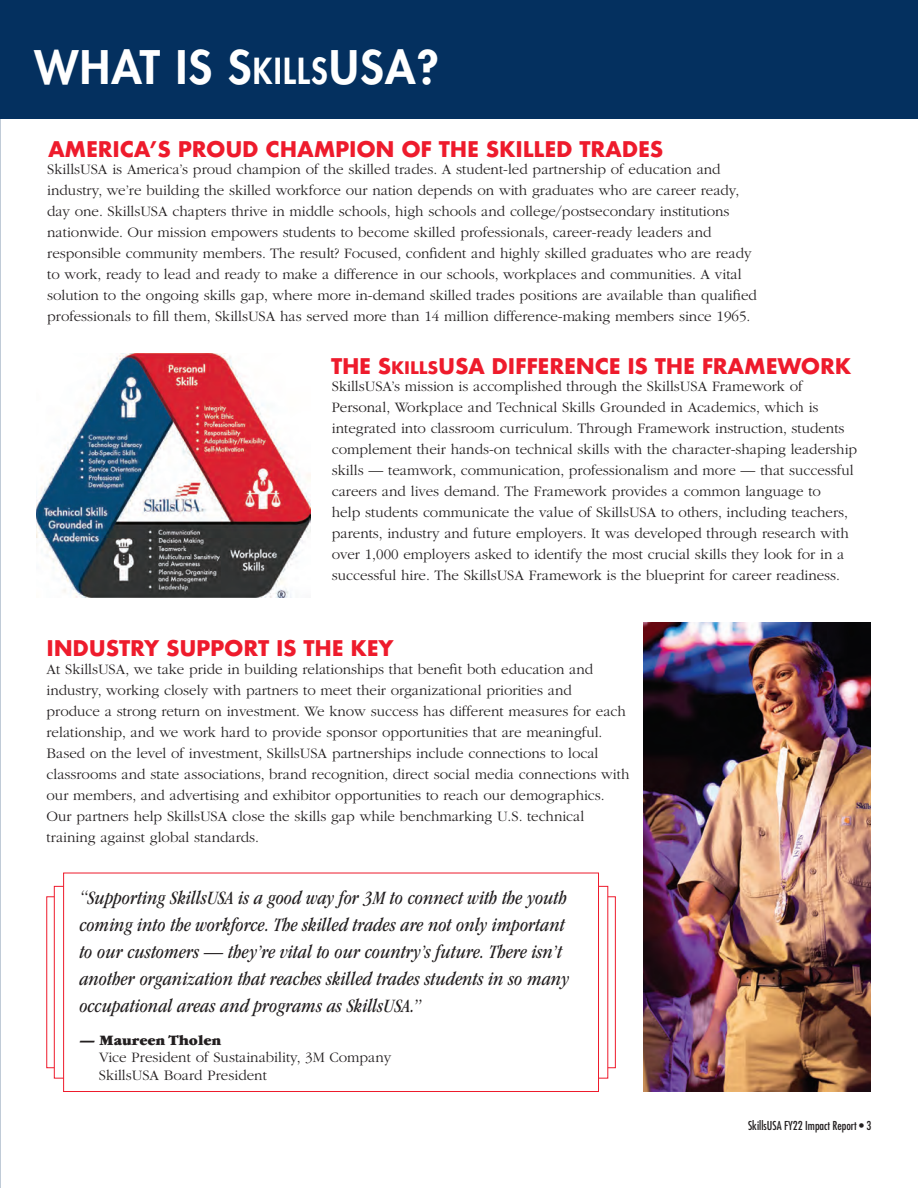
<style>
.page{position:relative;width:918px;height:1188px;background:#fff}
.page>*{position:absolute;margin:0;border:0;box-sizing:border-box;transform-origin:0 0}
.t1{font:800 45px "Futura Std";letter-spacing:.03em;color:#fff}
.t2{font:700 21px "Futura";letter-spacing:-.01em;color:#ee1b2c}
.t3{font:italic condensed 19.5px/27px "ITC Garamond Std";letter-spacing:.01em;color:#231f20}
.t4{font:300 15px/21px "ITC Garamond Std";color:#231f20}
.t5{font:15px "ITC Garamond Std Ult";color:#231f20}
.t6{font:condensed 12px "Futura Std";color:#231f20}
.s1{font-size:34.95px}
.s2{font-size:16.8px}
</style>
<div class="page">
<div style="left:0;top:0;width:918px;height:119px;background:#04305f"></div>
<img style="left:36px;top:354px;width:274px;height:244px">
<svg style="left:47px;top:897px;width:569px;height:171px"></svg>
<div style="left:54px;top:886px;width:554px;height:192px;background:#fff;border:1px solid #ee1b2c"></div>
<div style="left:63px;top:873px;width:536px;height:219px;background:#fff;border:1px solid #ee1b2c"></div>
<img style="left:644px;top:622px;width:227px;height:470px">
<h1 class="t1" style="left:35px;top:39px;width:406px">WHAT IS S<span class="s1">kills</span>USA?</h1>
<h2 class="t2" style="left:48px;top:134px;width:617px">AMERICA’S PROUD CHAMPION OF THE SKILLED TRADES</h2>
<p class="t4" style="left:47px;top:159px;width:711px">SkillsUSA is America’s proud champion of the skilled trades. A student-led partnership of education and industry, we’re building the skilled workforce our nation depends on with graduates who are career ready, day one. SkillsUSA chapters thrive in middle schools, high schools and college/postsecondary institutions nationwide. Our mission empowers students to become skilled professionals, career-ready leaders and responsible community members. The result? Focused, confident and highly skilled graduates who are ready to work, ready to lead and ready to make a difference in our schools, workplaces and communities. A vital solution to the ongoing skills gap, where more in-demand skilled trades positions are available than qualified professionals to fill them, SkillsUSA has served more than 14 million difference-making members since 1965.</p>
<h2 class="t2" style="left:331px;top:351px;width:522px">THE S<span class="s2">kills</span>USA DIFFERENCE IS THE FRAMEWORK</h2>
<p class="t4" style="left:332px;top:376px;width:527px">SkillsUSA’s mission is accomplished through the SkillsUSA Framework of Personal, Workplace and Technical Skills Grounded in Academics, which is integrated into classroom curriculum. Through Framework instruction, students complement their hands-on technical skills with the character-shaping leadership skills — teamwork, communication, professionalism and more — that successful careers and lives demand. The Framework provides a common language to<br>help students communicate the value of SkillsUSA to others, including teachers, parents, industry and future employers. It was developed through research with over 1,000 employers asked to identify the most crucial skills they look for in a successful hire. The SkillsUSA Framework is the blueprint for career readiness.</p>
<h2 class="t2" style="left:47px;top:633px;width:349px">INDUSTRY SUPPORT IS THE KEY</h2>
<p class="t4" style="left:47px;top:659px;width:584px">At SkillsUSA, we take pride in building relationships that benefit both education and industry, working closely with partners to meet their organizational priorities and<br>produce a strong return on investment. We know success has different measures for each relationship, and we work hard to provide sponsor opportunities that are meaningful.<br>Based on the level of investment, SkillsUSA partnerships include connections to local classrooms and state associations, brand recognition, direct social media connections with our members, and advertising and exhibitor opportunities to reach our demographics.<br>Our partners help SkillsUSA close the skills gap while benchmarking U.S. technical training against global standards.</p>
<p class="t3" style="left:80px;top:885px;width:491px">“Supporting SkillsUSA is a good way for 3M to connect with the youth coming into the workforce. The skilled trades are not only important to our customers — they’re vital to our country’s future. There isn’t another organization that reaches skilled trades students in so many occupational areas and programs as SkillsUSA.”</p>
<p class="t5" style="left:80px;top:1032px;width:143px">— Maureen Tholen</p>
<p class="t4" style="left:99px;top:1048px;width:294px;line-height:18px">Vice President of Sustainability, 3M Company<br>SkillsUSA Board President</p>
<p class="t6" style="left:748px;top:1119px;width:125px">SkillsUSA FY22 Impact Report • 3</p>
</div>
